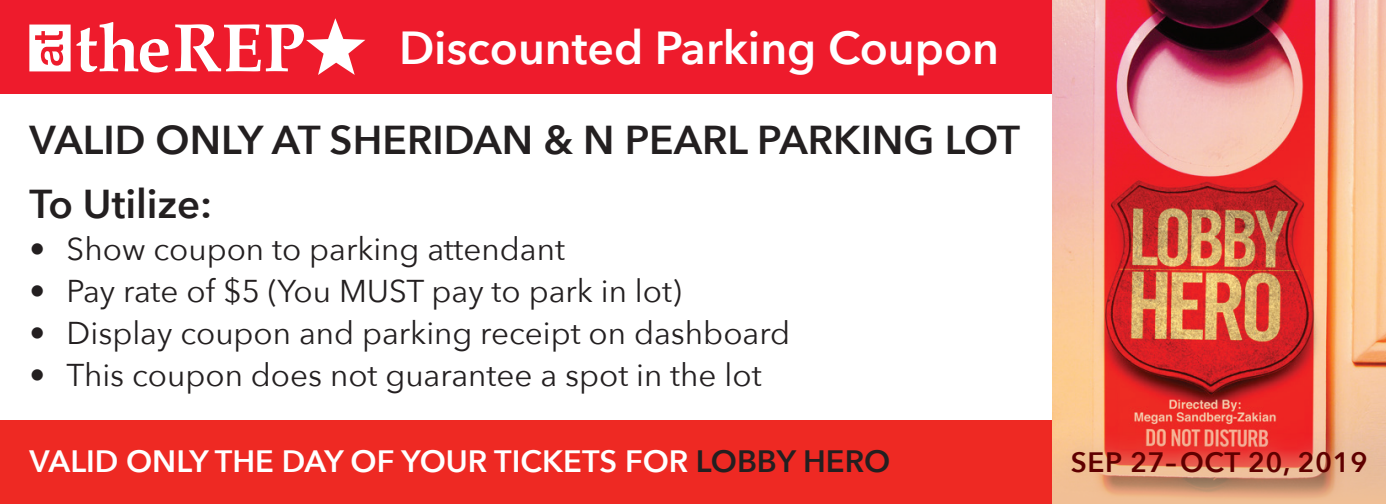
<style>
.page{position:relative;width:1386px;height:504px;background:#fff}
.page>*{position:absolute;margin:0;border:0;box-sizing:border-box;transform-origin:0 0}
.t1{font:600 46.2px "Avenir Next";color:#fff}
.t2{font:600 40.25px/64px "Avenir Next";color:#231f20}
.t3{font:31.5px "Avenir Next";color:#231f20}
.t4{font:600 30.8px "Avenir Next";color:#fff}
.t5{font:600 28px "Avenir Next";letter-spacing:.02em;color:#5f0000}
.s1{color:#231f20}
</style>
<div class="page">
<div style="left:0;top:0;width:1386px;height:94px;background:#ee1b2c"></div>
<div style="left:0;top:421px;width:1386px;height:83px;background:#ee2923"></div>
<svg style="left:29px;top:18px;width:336px;height:57px"></svg>
<img style="left:1052px;top:0;width:334px;height:429px">
<div style="left:1052px;top:438px;width:334px;height:66px;background:#f1c096"></div>
<div style="left:1051px;top:429px;width:335px;height:67px;background:#d6af8b;opacity:.75"></div>
<h1 class="t1" style="left:399px;top:8px;width:602px">Discounted Parking Coupon</h1>
<p class="t2" style="left:29px;top:107px;width:992px">VALID ONLY AT SHERIDAN &amp; N PEARL PARKING LOT<br>To Utilize:</p>
<p class="t3" style="left:29px;top:223px;width:537px">• Show coupon to parking attendant</p>
<p class="t3" style="left:29px;top:265px;width:654px">• Pay rate of $5 (You MUST pay to park in lot)</p>
<p class="t3" style="left:29px;top:307px;width:762px">• Display coupon and parking receipt on dashboard</p>
<p class="t3" style="left:29px;top:349px;width:734px">• This coupon does not guarantee a spot in the lot</p>
<p class="t4" style="left:29px;top:435px;width:862px">VALID ONLY THE DAY OF YOUR TICKETS FOR <span class="s1">LOBBY HERO</span></p>
<p class="t5" style="left:1071px;top:438px;width:298px">SEP 27– OCT 20, 2019</p>
</div>
